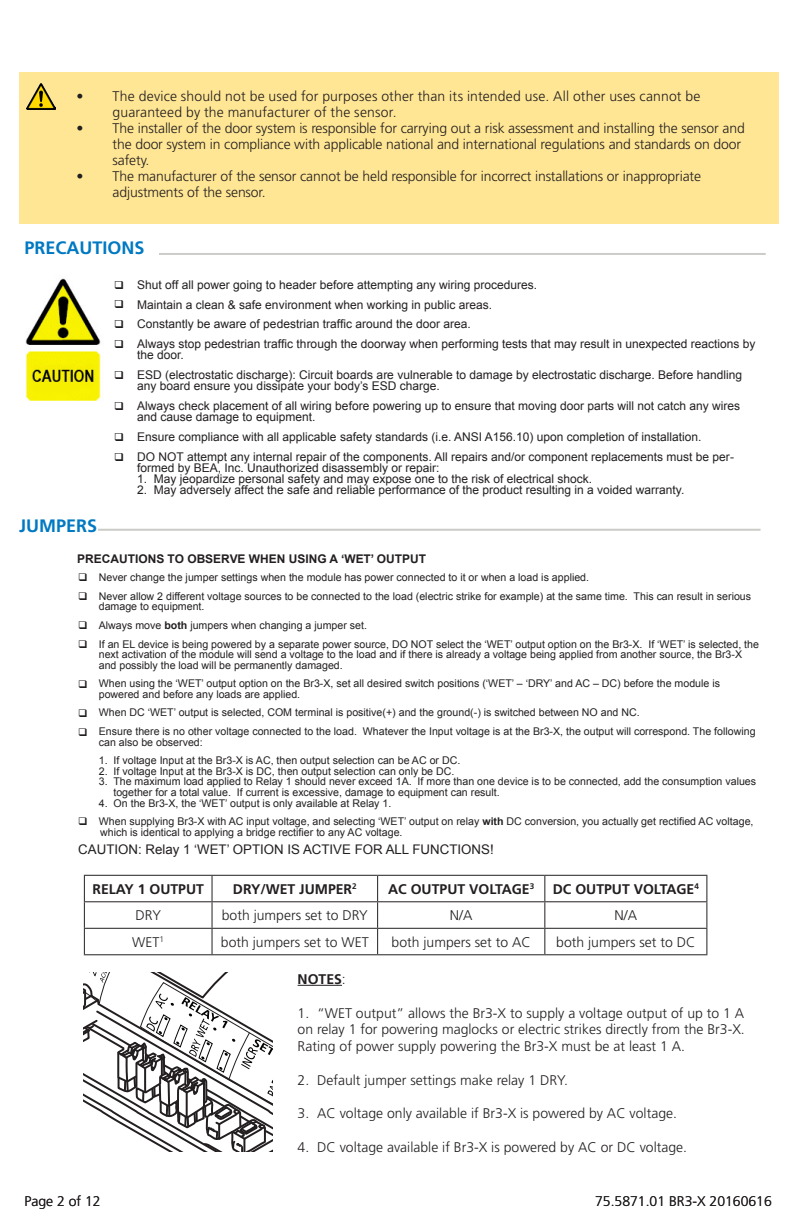
<style>
.page{position:relative;width:792px;height:1224px;background:#fff}
.page>*{position:absolute;margin:0;border:0;box-sizing:border-box;transform-origin:0 0}
.t1{font:700 18px "Frutiger LT Std";color:#0079c2}
.t2{font:300 14px/16px "Frutiger LT Std";color:#231f20}
.t3{font:700 14px "Frutiger LT Std";color:#231f20}
.t4{font:13.2px "Arial";color:#231f20}
.t5{font:12px/11.2px "Arial";color:#231f20}
.t6{font:700 12px "Arial";color:#231f20}
.t7{font:10.6px/10.6px "Arial";color:#231f20}
.s1{font-weight:700}
.s2{font-weight:300}
</style>
<div class="page">
<hr style="left:19px;top:529px;width:742px;height:2px;background:#969991">
<div style="left:19px;top:72px;width:760px;height:152px;background:#ffe694"></div>
<img style="left:26px;top:84px;width:30px;height:26px">
<img style="left:25px;top:278px;width:76px;height:123px">
<hr style="left:24px;top:253px;width:742px;height:2px;background:#969991">
<div style="left:24px;top:241px;width:135px;height:15px;background:#fff"></div>
<div style="left:19px;top:518px;width:78px;height:14px;background:#fff"></div>
<hr style="left:298px;top:985px;width:44px;height:1px;background:#231f20">
<hr style="left:84px;top:875px;width:128px;height:1px;background:#231f20">
<hr style="left:212px;top:875px;width:166px;height:1px;background:#231f20">
<hr style="left:378px;top:875px;width:167px;height:1px;background:#231f20">
<hr style="left:545px;top:875px;width:162px;height:1px;background:#231f20">
<hr style="left:84px;top:901px;width:128px;height:1px;background:#231f20">
<hr style="left:212px;top:901px;width:166px;height:1px;background:#231f20">
<hr style="left:378px;top:901px;width:167px;height:1px;background:#231f20">
<hr style="left:545px;top:901px;width:162px;height:1px;background:#231f20">
<hr style="left:84px;top:928px;width:128px;height:1px;background:#231f20">
<svg style="left:84px;top:876px;width:1px;height:78px"></svg>
<hr style="left:212px;top:928px;width:166px;height:1px;background:#231f20">
<svg style="left:212px;top:876px;width:1px;height:78px"></svg>
<hr style="left:378px;top:928px;width:167px;height:1px;background:#231f20">
<svg style="left:377px;top:876px;width:1px;height:78px"></svg>
<hr style="left:545px;top:928px;width:162px;height:1px;background:#231f20">
<svg style="left:544px;top:876px;width:1px;height:78px"></svg>
<svg style="left:706px;top:876px;width:1px;height:78px"></svg>
<hr style="left:84px;top:954px;width:128px;height:1px;background:#231f20">
<hr style="left:212px;top:954px;width:166px;height:1px;background:#231f20">
<hr style="left:378px;top:954px;width:167px;height:1px;background:#231f20">
<hr style="left:545px;top:954px;width:162px;height:1px;background:#231f20">
<svg style="left:84px;top:972px;width:188px;height:180px"></svg>
<h2 class="t2" style="left:113px;top:89px;width:589px;text-indent:-36px">• The device should not be used for purposes other than its intended use. All other uses cannot be guaranteed by the manufacturer of the sensor.</h2>
<h2 class="t2" style="left:113px;top:121px;width:634px;text-indent:-36px">• The installer of the door system is responsible for carrying out a risk assessment and installing the sensor and the door system in compliance with applicable national and international regulations and standards on door safety.</h2>
<h2 class="t2" style="left:113px;top:169px;width:590px;text-indent:-36px">• The manufacturer of the sensor cannot be held responsible for incorrect installations or inappropriate adjustments of the sensor.</h2>
<h1 class="t1" style="left:24px;top:238px;width:122px">PRECAUTIONS</h1>
<p class="t5" style="left:114px;top:279px;width:425px">❑ Shut off all power going to header before attempting any wiring procedures.</p>
<p class="t5" style="left:114px;top:299px;width:380px">❑ Maintain a clean &amp; safe environment when working in public areas.</p>
<p class="t5" style="left:114px;top:319px;width:358px">❑ Constantly be aware of pedestrian traffic around the door area.</p>
<p class="t5" style="left:137px;top:339px;width:620px;text-indent:-23px">❑ Always stop pedestrian traffic through the doorway when performing tests that may result in unexpected reactions by the door.</p>
<p class="t5" style="left:137px;top:370px;width:606px;text-indent:-23px">❑ ESD (electrostatic discharge): Circuit boards are vulnerable to damage by electrostatic discharge. Before handling any board ensure you dissipate your body’s ESD charge.</p>
<p class="t5" style="left:137px;top:401px;width:604px;text-indent:-23px">❑ Always check placement of all wiring before powering up to ensure that moving door parts will not catch any wires and cause damage to equipment.</p>
<p class="t5" style="left:114px;top:432px;width:589px">❑ Ensure compliance with all applicable safety standards (i.e. ANSI A156.10) upon completion of installation.</p>
<p class="t5" style="left:137px;top:451px;width:598px;text-indent:-23px">❑ DO NOT attempt any internal repair of the components. All repairs and/or component replacements must be per&shy;formed by BEA, Inc. Unauthorized disassembly or repair:</p>
<p class="t5" style="left:137px;top:474px;width:456px">1. May jeopardize personal safety and may expose one to the risk of electrical shock.</p>
<p class="t5" style="left:137px;top:485px;width:549px">2. May adversely affect the safe and reliable performance of the product resulting in a voided warranty.</p>
<h1 class="t1" style="left:19px;top:515px;width:80px">JUMPERS</h1>
<p class="t6" style="left:77px;top:550px;width:350px">PRECAUTIONS TO OBSERVE WHEN USING A ‘WET’ OUTPUT</p>
<p class="t7" style="left:78px;top:572px;width:513px">❑ Never change the jumper settings when the module has power connected to it or when a load is applied.</p>
<p class="t7" style="left:99px;top:591px;width:654px;text-indent:-21px">❑ Never allow 2 different voltage sources to be connected to the load (electric strike for example) at the same time. This can result in serious damage to equipment.</p>
<p class="t7" style="left:78px;top:620px;width:290px">❑ Always move <span class="s1">both</span> jumpers when changing a jumper set.</p>
<p class="t7" style="left:99px;top:639px;width:662px;text-indent:-21px">❑ If an EL device is being powered by a separate power source, DO NOT select the ‘WET’ output option on the Br3-X. If ‘WET’ is selected, the next activation of the module will send a voltage to the load and if there is already a voltage being applied from another source, the Br3-X and possibly the load will be permanently damaged.</p>
<p class="t7" style="left:99px;top:678px;width:623px;text-indent:-21px">❑ When using the ‘WET’ output option on the Br3-X, set all desired switch positions (‘WET’ – ‘DRY’ and AC – DC) before the module is powered and before any loads are applied.</p>
<p class="t7" style="left:78px;top:707px;width:563px">❑ When DC ‘WET’ output is selected, COM terminal is positive(+) and the ground(-) is switched between NO and NC.</p>
<p class="t7" style="left:99px;top:726px;width:658px;text-indent:-21px">❑ Ensure there is no other voltage connected to the load. Whatever the Input voltage is at the Br3-X, the output will correspond. The following can also be observed:</p>
<p class="t7" style="left:99px;top:755px;width:363px">1. If voltage Input at the Br3-X is AC, then output selection can be AC or DC.</p>
<p class="t7" style="left:99px;top:766px;width:357px">2. If voltage Input at the Br3-X is DC, then output selection can only be DC.</p>
<p class="t7" style="left:113px;top:776px;width:644px;text-indent:-15px">3. The maximum load applied to Relay 1 should never exceed 1A. If more than one device is to be connected, add the consumption values together for a total value. If current is excessive, damage to equipment can result.</p>
<p class="t7" style="left:99px;top:798px;width:294px">4. On the Br3-X, the ‘WET’ output is only available at Relay 1.</p>
<p class="t7" style="left:100px;top:816px;width:655px;text-indent:-22px">❑ When supplying Br3-X with AC input voltage, and selecting ‘WET’ output on relay <span class="s1">with</span> DC conversion, you actually get rectified AC voltage, which is identical to applying a bridge rectifier to any AC voltage.</p>
<p class="t4" style="left:78px;top:840px;width:417px">CAUTION: Relay 1 ‘WET’ OPTION IS ACTIVE FOR ALL FUNCTIONS!</p>
<h2 class="t3" style="left:92px;top:881px;width:113px">RELAY 1 OUTPUT</h2>
<h2 class="t3" style="left:233px;top:881px;width:125px">DRY/WET JUMPER<sup>2</sup></h2>
<h2 class="t3" style="left:388px;top:881px;width:148px">AC OUTPUT VOLTAGE<sup>3</sup></h2>
<h2 class="t3" style="left:553px;top:881px;width:148px">DC OUTPUT VOLTAGE<sup>4</sup></h2>
<h2 class="t2" style="left:135px;top:908px;width:27px">DRY</h2>
<h2 class="t2" style="left:222px;top:908px;width:148px">both jumpers set to DRY</h2>
<h2 class="t2" style="left:450px;top:908px;width:24px">N/A</h2>
<h2 class="t2" style="left:615px;top:908px;width:24px">N/A</h2>
<h2 class="t2" style="left:132px;top:934px;width:33px">WET<sup>1</sup></h2>
<h2 class="t2" style="left:221px;top:934px;width:149px">both jumpers set to WET</h2>
<h2 class="t2" style="left:392px;top:934px;width:141px">both jumpers set to AC</h2>
<h2 class="t2" style="left:556px;top:934px;width:141px">both jumpers set to DC</h2>
<h2 class="t3" style="left:298px;top:971px;width:50px">NOTES<span class="s2">:</span></h2>
<h2 class="t2" style="left:298px;top:1004px;width:449px;line-height:16.8px;text-align:justify">1. “WET output” allows the Br3-X to supply a voltage output of up to 1 A on relay 1 for powering maglocks or electric strikes directly from the Br3-X.<br>Rating of power supply powering the Br3-X must be at least 1 A.</h2>
<h2 class="t2" style="left:298px;top:1072px;width:272px">2. Default jumper settings make relay 1 DRY.</h2>
<h2 class="t2" style="left:298px;top:1106px;width:381px">3. AC voltage only available if Br3-X is powered by AC voltage.</h2>
<h2 class="t2" style="left:298px;top:1139px;width:391px">4. DC voltage available if Br3-X is powered by AC or DC voltage.</h2>
<h2 class="t2" style="left:24px;top:1193px;width:78px">Page 2 of 12</h2>
<h2 class="t2" style="left:595px;top:1193px;width:178px">75.5871.01 BR3-X 20160616</h2>
</div>
